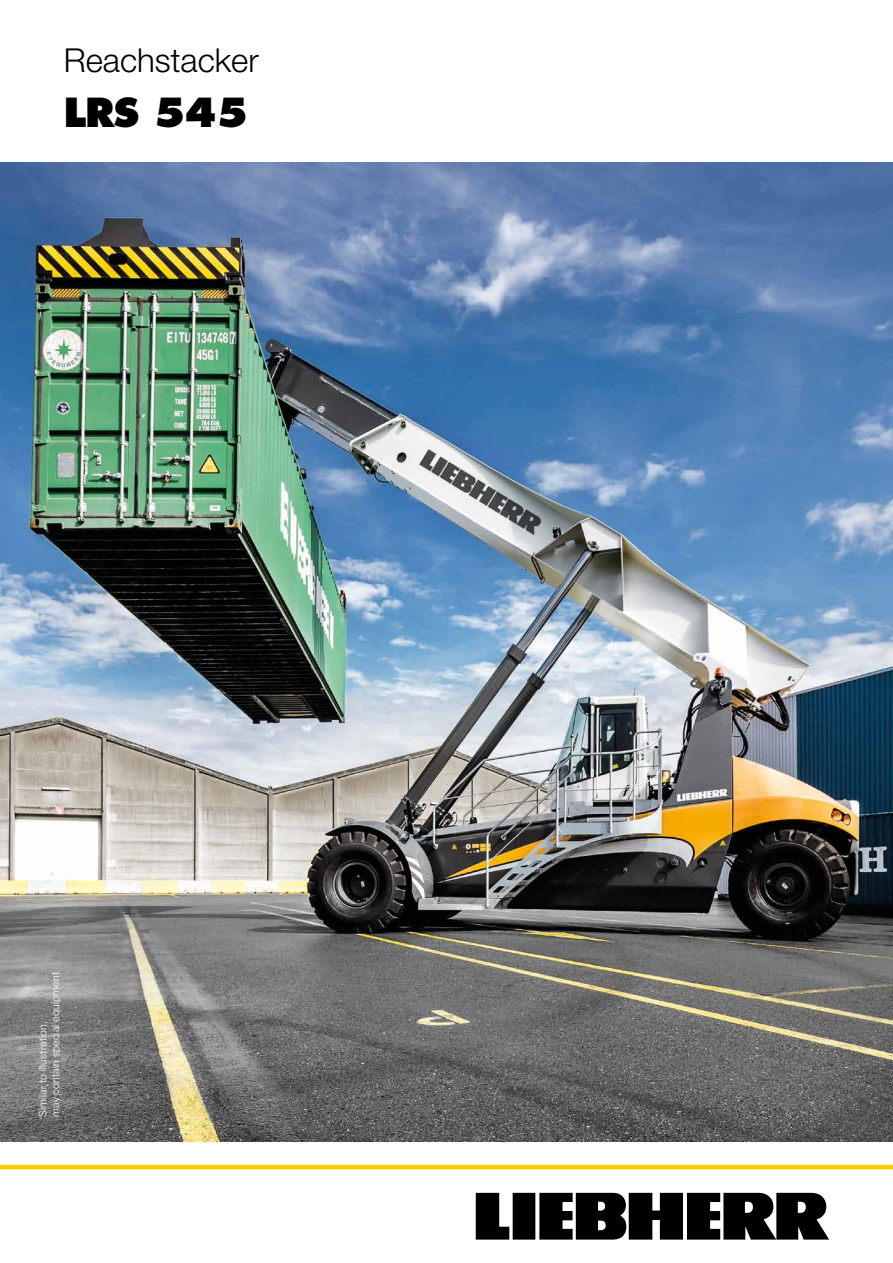
<style>
.page{position:relative;width:893px;height:1263px;background:#fff}
.page>*{position:absolute;margin:0;border:0;box-sizing:border-box;transform-origin:0 0}
.t1{font:800 39px "Futura LT";letter-spacing:-.03em;color:#000}
.t2{font:300 33px "Helvetica Neue LT";color:#000}
.t3{font:300 10.5px/12.6px "Helvetica Neue LT";letter-spacing:.02em;color:#fff}
</style>
<div class="page">
<img style="left:0;top:162px;width:893px;height:979px">
<hr style="left:0;top:1165px;width:893px;height:4px;background:#fc0">
<svg style="left:476px;top:1193px;width:353px;height:47px;background:#2e2e2e"></svg>
<h2 class="t2" style="left:64px;top:40px;width:197px">Reachstacker</h2>
<h1 class="t1" style="left:64px;top:88px;width:186px">LRS 545</h1>
<p class="t3" style="left:36px;top:1117px;width:146px;rotate:-90deg">Similar to illustration,<br>may contain special equipment</p>
</div>
